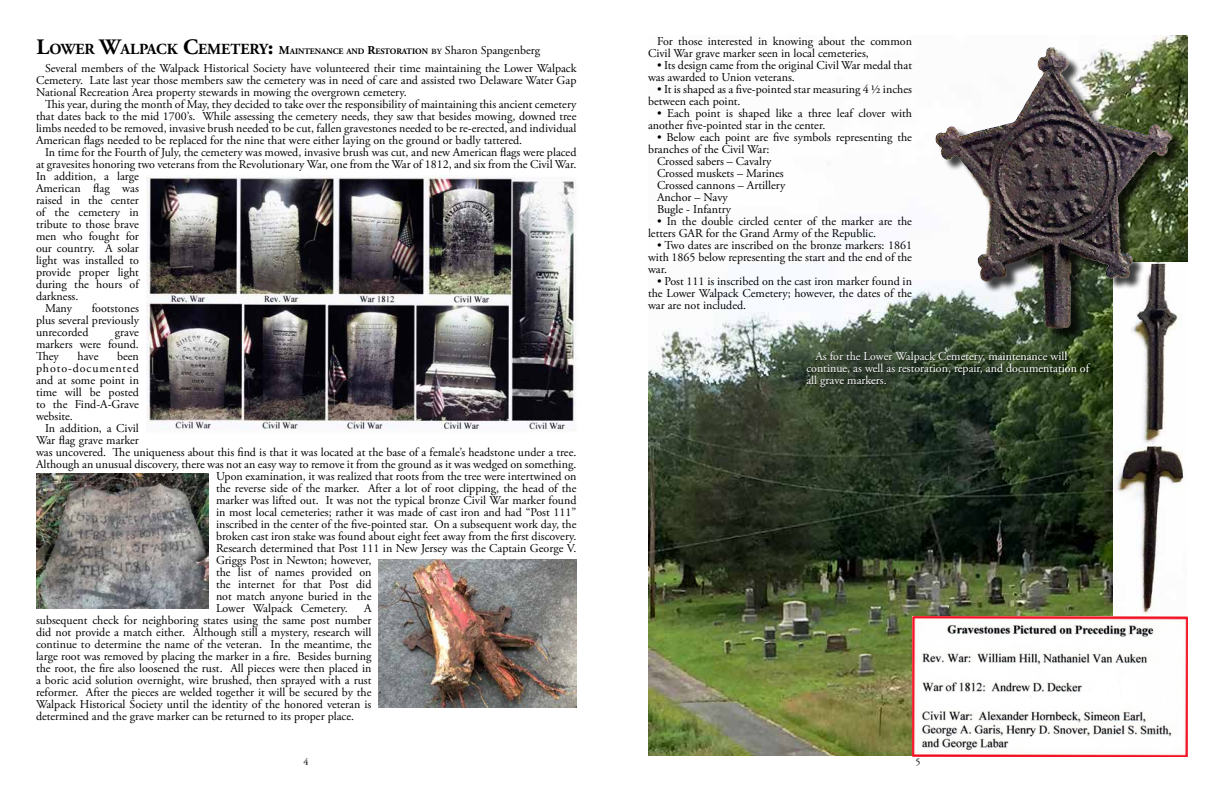
<style>
.page{position:relative;width:1224px;height:792px;background:#fff}
.page>*{position:absolute;margin:0;border:0;box-sizing:border-box;transform-origin:0 0}
.t1{font:12px/12px "Adobe Garamond Pro";letter-spacing:-.005em;color:#000;text-align:justify}
.t2{font:12px/12px "Adobe Garamond Pro";letter-spacing:-.005em;color:#fff}
.t3{font:12px "Adobe Garamond Pro";letter-spacing:-.05em;color:#000}
.t4{font:12px/12px "Adobe Garamond Pro";letter-spacing:-.025em;color:#000}
.t5{font:10px "Adobe Garamond Pro";color:#000}
.t6{font:700 8.4px "Adobe Garamond Pro";color:#000}
.s1{font-size:22px}
.s2{font-size:15.4px}
.s3{font-size:12px}
.s4{font-weight:400;font-size:12px}
</style>
<div class="page">
<img style="left:648px;top:36px;width:540px;height:720px">
<img style="left:146px;top:175px;width:430px;height:257px">
<img style="left:36px;top:474px;width:173px;height:135px">
<img style="left:378px;top:559px;width:198px;height:149px">
<img style="left:1115px;top:265px;width:71px;height:349px">
<img style="left:913px;top:616px;width:275px;height:140px">
<div style="left:938px;top:49px;width:247px;height:292px;background:#000;opacity:.75"></div>
<img style="left:927px;top:45px;width:248px;height:288px">
<div style="left:808px;top:352px;width:283px;height:36px;background:#000;opacity:.75"></div>
<p class="t6" style="left:36px;top:46px;width:505px"><span class="s1">L</span><span class="s2">OWER</span> <span class="s1">W</span><span class="s2">ALPACK</span> <span class="s1">C</span><span class="s2">EMETERY</span><span class="s1">:</span> <span class="s3">M</span>AINTENANCE AND <span class="s3">R</span>ESTORATION <span class="s4">by Sharon Spangenberg</span></p>
<p class="t1" style="left:36px;top:63px;width:542px;text-indent:9px">Several members of the Walpack Historical Society have volunteered their time maintaining the Lower Walpack Cemetery. Late last year those members saw the cemetery was in need of care and assisted two Delaware Water Gap National Recreation Area property stewards in mowing the overgrown cemetery.</p>
<p class="t1" style="left:36px;top:99px;width:542px;text-indent:9px">This year, during the month of May, they decided to take over the responsibility of maintaining this ancient cemetery that dates back to the mid 1700’s. While assessing the cemetery needs, they saw that besides mowing, downed tree limbs needed to be removed, invasive brush needed to be cut, fallen gravestones needed to be re-erected, and individual American flags needed to be replaced for the nine that were either laying on the ground or badly tattered.</p>
<p class="t1" style="left:45px;top:147px;width:533px">In time for the Fourth of July, the cemetery was mowed, invasive brush was cut, and new American flags were placed</p>
<p class="t3" style="left:36px;top:157px;width:542px">at gravesites honoring two veterans from the Revolutionary War, one from the War of 1812, and six from the Civil War.</p>
<p class="t1" style="left:36px;top:171px;width:104px">In addition, a large</p>
<p class="t1" style="left:36px;top:183px;width:104px">American flag was</p>
<p class="t1" style="left:36px;top:195px;width:104px">raised in the center</p>
<p class="t1" style="left:36px;top:207px;width:104px">of the cemetery in</p>
<p class="t1" style="left:36px;top:219px;width:104px">tribute to those brave</p>
<p class="t1" style="left:36px;top:231px;width:104px">men who fought for</p>
<p class="t1" style="left:36px;top:243px;width:104px">our country. A solar</p>
<p class="t1" style="left:36px;top:255px;width:104px">light was installed to</p>
<p class="t1" style="left:36px;top:267px;width:104px">provide proper light</p>
<p class="t1" style="left:36px;top:279px;width:106px">during the hours of</p>
<p class="t1" style="left:36px;top:291px;width:44px">darkness.</p>
<p class="t1" style="left:45px;top:303px;width:29px">Many</p>
<p class="t1" style="left:36px;top:303px;width:104px;text-indent:56px">footstones plus several previously unrecorded</p>
<p class="t1" style="left:36px;top:327px;width:104px;text-indent:79px">grave markers were found.<br>They</p>
<p class="t1" style="left:36px;top:351px;width:104px;text-indent:81px">been photo-documented and at some point in time will be posted to the Find-A-Grave website.</p>
<p class="t1" style="left:45px;top:423px;width:95px">In addition, a Civil</p>
<p class="t1" style="left:36px;top:435px;width:104px">War flag grave marker</p>
<p class="t1" style="left:36px;top:447px;width:542px">was uncovered. The uniqueness about this find is that it was located at the base of a female’s headstone under a tree.</p>
<p class="t1" style="left:36px;top:459px;width:542px">Although an unusual discovery, there was not an easy way to remove it from the ground as it was wedged on something.</p>
<p class="t1" style="left:216px;top:471px;width:362px">Upon examination, it was realized that roots from the tree were intertwined on</p>
<p class="t1" style="left:216px;top:483px;width:362px">the reverse side of the marker. After a lot of root clipping, the head of the</p>
<p class="t1" style="left:216px;top:495px;width:362px">marker was lifted out. It was not the typical bronze Civil War marker found</p>
<p class="t1" style="left:216px;top:507px;width:362px">in most local cemeteries; rather it was made of cast iron and had “Post 111”</p>
<p class="t1" style="left:216px;top:519px;width:362px">inscribed in the center of the five-pointed star. On a subsequent work day, the</p>
<p class="t1" style="left:216px;top:531px;width:362px">broken cast iron stake was found about eight feet away from the first discovery.</p>
<p class="t1" style="left:216px;top:543px;width:362px">Research determined that Post 111 in New Jersey was the Captain George V.</p>
<p class="t1" style="left:216px;top:555px;width:157px">Griggs Post in Newton; however,</p>
<p class="t1" style="left:216px;top:567px;width:157px">the list of names provided on</p>
<p class="t1" style="left:216px;top:579px;width:157px">the internet for that Post did</p>
<p class="t1" style="left:216px;top:591px;width:157px">not match anyone buried in the</p>
<p class="t1" style="left:216px;top:603px;width:133px">Lower Walpack Cemetery.</p>
<p class="t1" style="left:78px;top:351px;width:22px">have</p>
<p class="t1" style="left:36px;top:603px;width:337px;text-indent:328px">A subsequent check for neighboring states using the same post number did not provide a match either. Although still a mystery, research will continue to determine the name of the veteran. In the meantime, the large root was removed by placing the marker in a fire. Besides burning the root, the fire also loosened the rust. All pieces were then placed in a boric acid solution overnight, wire brushed, then sprayed with a rust reformer. After the pieces are welded together it will be secured by the Walpack Historical Society until the identity of the honored veteran is determined and the grave marker can be returned to its proper place.</p>
<p class="t1" style="left:648px;top:35px;width:265px;text-indent:9px">For those interested in knowing about the common<br>Civil War grave marker seen in local cemeteries,</p>
<p class="t4" style="left:648px;top:59px;width:266px;text-indent:9px">• Its design came from the original Civil War medal that was awarded to Union veterans.</p>
<p class="t1" style="left:648px;top:83px;width:265px;text-indent:9px">• It is shaped as a five-pointed star measuring 4 ½ inches between each point.</p>
<p class="t1" style="left:648px;top:107px;width:265px;text-indent:9px">• Each point is shaped like a three leaf clover with another five-pointed star in the center.</p>
<p class="t1" style="left:657px;top:131px;width:256px">• Below each point are five symbols representing the</p>
<p class="t1" style="left:648px;top:143px;width:123px">branches of the Civil War:</p>
<p class="t1" style="left:657px;top:155px;width:116px">Crossed sabers – Cavalry</p>
<p class="t1" style="left:657px;top:167px;width:128px">Crossed muskets – Marines</p>
<p class="t1" style="left:657px;top:179px;width:130px">Crossed cannons – Artillery</p>
<p class="t1" style="left:657px;top:191px;width:72px">Anchor – Navy</p>
<p class="t1" style="left:657px;top:203px;width:76px">Bugle - Infantry</p>
<p class="t1" style="left:648px;top:215px;width:265px;text-indent:9px">• In the double circled center of the marker are the letters GAR for the Grand Army of the Republic.</p>
<p class="t1" style="left:648px;top:239px;width:265px;text-indent:9px">• Two dates are inscribed on the bronze markers: 1861 with 1865 below representing the start and the end of the war.</p>
<p class="t1" style="left:648px;top:275px;width:266px;text-indent:9px">• Post 111 is inscribed on the cast iron marker found in the Lower Walpack Cemetery; however, the dates of the war are not included.</p>
<p class="t2" style="left:806px;top:350px;width:286px;text-indent:9px">As for the Lower Walpack Cemetery, maintenance will continue, as well as restoration, repair, and documentation of all grave markers.</p>
<p class="t5" style="left:303px;top:755px;width:6px">4</p>
<p class="t5" style="left:915px;top:755px;width:6px">5</p>
</div>
